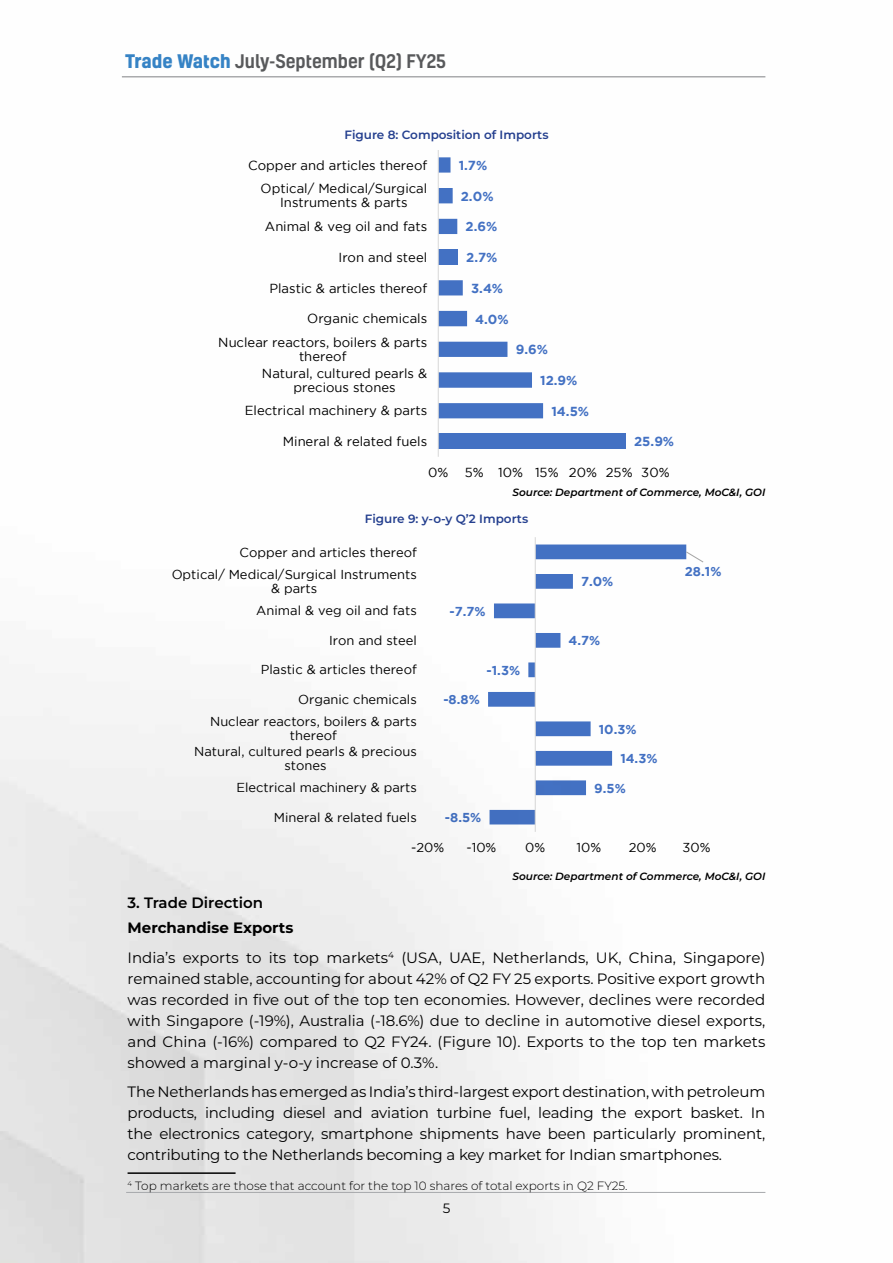
<style>
.page{position:relative;width:893px;height:1263px;background:#fff}
.page>*{position:absolute;margin:0;border:0;box-sizing:border-box;transform-origin:0 0}
.t1{font:500 18px "Kelson";color:#58595b}
.t2{font:15px/21px "Montserrat";color:#000;text-align:justify}
.t3{font:600 15px "Montserrat";color:#000}
.t4{font:13.5px "Montserrat";color:#000}
.t5{font:13.05px/14px "Gotham";color:#000;text-align:center}
.t6{font:700 13.05px "Gotham";color:#4472c4}
.t7{font:12.9px/13.8px "Gotham";letter-spacing:.005em;color:#000;text-align:center}
.t8{font:700 12.9px "Gotham";color:#4472c4}
.t9{font:300 12px "Montserrat";color:#000}
.t10{font:600 12px "Montserrat";color:#25408f}
.t11{font:italic 600 10.5px "Montserrat";color:#000}
.s1{font-weight:700;color:#3683c5}
.s2{font-weight:700}
</style>
<div class="page">
<hr style="left:122px;top:76px;width:643px;height:1px;background:#808285">
<hr style="left:126px;top:1192px;width:639px;height:1px;background:#a7a9ac">
<div style="left:438px;top:434px;width:188px;height:15px;background:#4472c4"></div>
<svg style="left:439px;top:157px;width:104px;height:261px"></svg>
<hr style="left:438px;top:151px;width:1px;height:306px;background:#d9d9d9">
<svg style="left:488px;top:544px;width:198px;height:280px"></svg>
<hr style="left:535px;top:537px;width:1px;height:295px;background:#d9d9d9">
<svg style="left:685px;top:550px;width:19px;height:13px"></svg>
<hr style="left:128px;top:1172px;width:108px;height:2px;background:#000">
<p class="t1" style="left:125px;top:49px;width:323px"><span class="s1">Trade Watch</span> July-September (Q2) FY25</p>
<p class="t10" style="left:344px;top:127px;width:206px">Figure 8: Composition of Imports</p>
<p class="t5" style="left:248px;top:158px;width:181px">Copper and articles thereof</p>
<p class="t6" style="left:459px;top:158px;width:30px">1.7%</p>
<p class="t5" style="left:261px;top:182px;width:168px">Optical/ Medical/Surgical<br>Instruments &amp; parts</p>
<p class="t6" style="left:461px;top:189px;width:34px">2.0%</p>
<p class="t5" style="left:265px;top:219px;width:164px">Animal &amp; veg oil and fats</p>
<p class="t6" style="left:466px;top:219px;width:33px">2.6%</p>
<p class="t5" style="left:339px;top:250px;width:90px">Iron and steel</p>
<p class="t6" style="left:466px;top:250px;width:33px">2.7%</p>
<p class="t5" style="left:269px;top:281px;width:159px">Plastic &amp; articles thereof</p>
<p class="t6" style="left:471px;top:281px;width:34px">3.4%</p>
<p class="t5" style="left:307px;top:311px;width:121px">Organic chemicals</p>
<p class="t6" style="left:475px;top:311px;width:35px">4.0%</p>
<p class="t5" style="left:218px;top:335px;width:211px">Nuclear reactors, boilers &amp; parts thereof</p>
<p class="t6" style="left:516px;top:342px;width:34px">9.6%</p>
<p class="t5" style="left:262px;top:366px;width:167px">Natural, cultured pearls &amp; precious stones</p>
<p class="t6" style="left:540px;top:373px;width:39px">12.9%</p>
<p class="t5" style="left:245px;top:404px;width:184px">Electrical machinery &amp; parts</p>
<p class="t6" style="left:551px;top:404px;width:39px">14.5%</p>
<p class="t5" style="left:283px;top:434px;width:146px">Mineral &amp; related fuels</p>
<p class="t6" style="left:634px;top:434px;width:42px">25.9%</p>
<p class="t5" style="left:428px;top:465px;width:22px">0%</p>
<p class="t5" style="left:465px;top:465px;width:206px">5% 10% 15% 20% 25% 30%</p>
<p class="t11" style="left:512px;top:485px;width:254px">Source: Department of Commerce, MoC&amp;I, GOI</p>
<p class="t10" style="left:365px;top:510px;width:165px">Figure 9: y-o-y Q’2 Imports</p>
<p class="t7" style="left:240px;top:545px;width:179px">Copper and articles thereof</p>
<p class="t7" style="left:172px;top:567px;width:247px">Optical/ Medical/Surgical Instruments &amp; parts</p>
<p class="t8" style="left:581px;top:574px;width:34px">7.0%</p>
<p class="t8" style="left:685px;top:564px;width:38px">28.1%</p>
<p class="t7" style="left:256px;top:604px;width:162px">Animal &amp; veg oil and fats</p>
<p class="t8" style="left:450px;top:604px;width:38px">-7.7%</p>
<p class="t7" style="left:329px;top:633px;width:89px">Iron and steel</p>
<p class="t8" style="left:569px;top:633px;width:33px">4.7%</p>
<p class="t7" style="left:261px;top:663px;width:158px">Plastic &amp; articles thereof</p>
<p class="t8" style="left:487px;top:663px;width:35px">-1.3%</p>
<p class="t7" style="left:298px;top:692px;width:120px">Organic chemicals</p>
<p class="t8" style="left:443px;top:692px;width:38px">-8.8%</p>
<p class="t7" style="left:210px;top:715px;width:208px">Nuclear reactors, boilers &amp; parts thereof</p>
<p class="t8" style="left:599px;top:722px;width:39px">10.3%</p>
<p class="t7" style="left:194px;top:744px;width:224px">Natural, cultured pearls &amp; precious stones</p>
<p class="t8" style="left:620px;top:751px;width:39px">14.3%</p>
<p class="t7" style="left:236px;top:781px;width:182px">Electrical machinery &amp; parts</p>
<p class="t8" style="left:594px;top:781px;width:33px">9.5%</p>
<p class="t7" style="left:274px;top:810px;width:144px">Mineral &amp; related fuels</p>
<p class="t8" style="left:445px;top:810px;width:38px">-8.5%</p>
<p class="t7" style="left:411px;top:840px;width:35px">-20%</p>
<p class="t7" style="left:466px;top:840px;width:31px">-10%</p>
<p class="t7" style="left:525px;top:840px;width:22px">0%</p>
<p class="t7" style="left:577px;top:840px;width:26px">10%</p>
<p class="t7" style="left:629px;top:840px;width:29px">20%</p>
<p class="t7" style="left:682px;top:840px;width:29px">30%</p>
<p class="t11" style="left:512px;top:868px;width:254px">Source: Department of Commerce, MoC&amp;I, GOI</p>
<p class="t3" style="left:128px;top:893px;width:137px">3. Trade Direction</p>
<p class="t2" style="left:128px;top:913px;width:639px;line-height:29.5px"><span class="s2">Merchandise Exports<br></span>India’s exports to its top markets<sup>4</sup> (USA, UAE, Netherlands, UK, China, Singapore)</p>
<p class="t2" style="left:128px;top:967px;width:639px">remained stable, accounting for about 42% of Q2 FY 25 exports. Positive export growth was recorded in five out of the top ten economies. However, declines were recorded with Singapore (-19%), Australia (-18.6%) due to decline in automotive diesel exports, and China (-16%) compared to Q2 FY24. (Figure 10). Exports to the top ten markets showed a marginal y-o-y increase of 0.3%.</p>
<p class="t2" style="left:128px;top:1081px;width:639px">The Netherlands has emerged as India’s third-largest export destination, with petroleum products, including diesel and aviation turbine fuel, leading the export basket. In the electronics category, smartphone shipments have been particularly prominent, contributing to the Netherlands becoming a key market for Indian smartphones.</p>
<p class="t9" style="left:128px;top:1177px;width:502px"><sup>4</sup> Top markets are those that account for the top 10 shares of total exports in Q2 FY25.</p>
<p class="t4" style="left:443px;top:1199px;width:9px">5</p>
</div>
